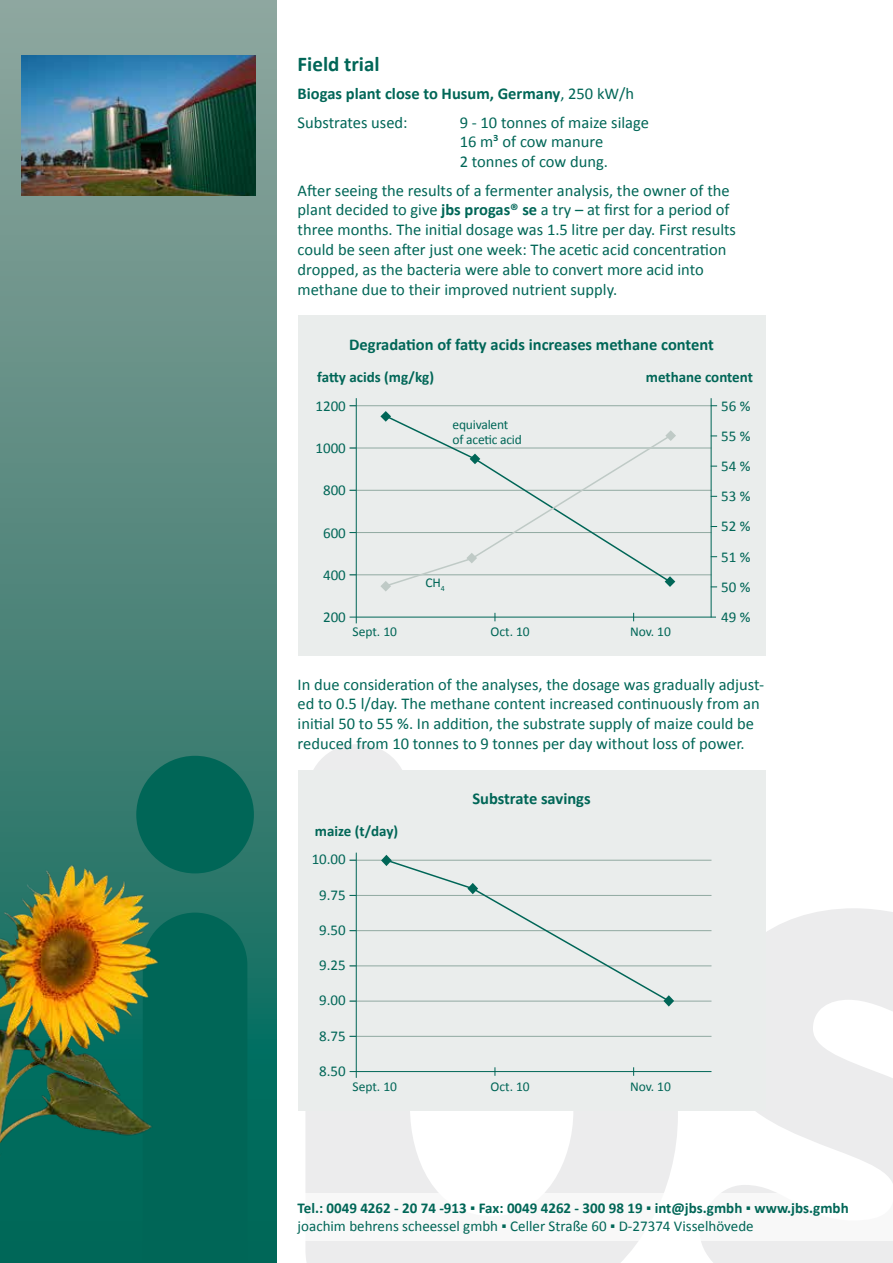
<style>
.page{position:relative;width:893px;height:1263px;background:#fff}
.page>*{position:absolute;margin:0;border:0;box-sizing:border-box;transform-origin:0 0}
.t1{font:700 21px "Calibri";color:#006657}
.t2{font:16.5px/19.8px "Calibri";color:#006657}
.t3{font:700 16.5px/28.3px "Calibri";color:#006657}
.t4{font:700 15px/18px "Calibri";color:#006657}
.t5{font:15px/30.2px "Calibri";color:#006657;text-align:justify}
.t6{font:13.5px/15px "Calibri";letter-spacing:-.005em;color:#006657}
.s1{font-weight:400}
.s2{font-weight:700}
</style>
<div class="page">
<svg style="left:305px;top:744px;width:588px;height:519px"></svg>
<div style="left:0;top:1193px;width:893px;height:48px;background:#f8f8f8"></div>
<div style="left:0;top:0;width:276px;height:1263px;background:linear-gradient(to bottom,#95a59e,#006455)"></div>
<div style="left:136px;top:756px;width:118px;height:117px;background:#006657;border-radius:50%"></div>
<div style="left:143px;top:913px;width:104px;height:350px;background:#006657"></div>
<img style="left:0;top:820px;width:203px;height:337px">
<img style="left:21px;top:55px;width:234px;height:141px">
<div style="left:298px;top:316px;width:467px;height:340px;background:#eaedec"></div>
<hr style="left:350px;top:405px;width:361px;height:1px;background:#90a9a1">
<hr style="left:350px;top:448px;width:361px;height:1px;background:#90a9a1">
<hr style="left:350px;top:532px;width:361px;height:1px;background:#90a9a1">
<hr style="left:350px;top:574px;width:361px;height:1px;background:#90a9a1">
<hr style="left:350px;top:490px;width:361px;height:1px;background:#90a9a1">
<hr style="left:350px;top:617px;width:366px;height:1px;background:#006657">
<svg style="left:380px;top:411px;width:11px;height:11px"></svg>
<svg style="left:380px;top:430px;width:296px;height:161px"></svg>
<hr style="left:711px;top:398px;width:1px;height:219px;background:#006657">
<hr style="left:356px;top:398px;width:1px;height:225px;background:#006657">
<div style="left:298px;top:770px;width:467px;height:340px;background:#eaedec"></div>
<hr style="left:350px;top:860px;width:361px;height:1px;background:#90a9a1">
<hr style="left:350px;top:930px;width:361px;height:1px;background:#90a9a1">
<hr style="left:350px;top:1001px;width:361px;height:1px;background:#90a9a1">
<hr style="left:350px;top:895px;width:361px;height:1px;background:#90a9a1">
<hr style="left:350px;top:965px;width:361px;height:1px;background:#90a9a1">
<hr style="left:350px;top:1036px;width:361px;height:1px;background:#90a9a1">
<svg style="left:381px;top:855px;width:293px;height:151px"></svg>
<hr style="left:356px;top:853px;width:1px;height:225px;background:#006657">
<hr style="left:350px;top:1071px;width:361px;height:1px;background:#006657">
<p class="t1" style="left:298px;top:51px;width:84px">Field trial</p>
<p class="t3" style="left:298px;top:80px;width:338px">Biogas plant close to Husum, Germany<span class="s1">, 250 kW/h<br>Substrates used:</span></p>
<p class="t2" style="left:460px;top:112px;width:191px">9 - 10 tonnes of maize silage<br>16 m³ of cow manure<br>2 tonnes of cow dung.</p>
<p class="t2" style="left:298px;top:180px;width:440px">After seeing the results of a fermenter analysis, the owner of the plant decided to give <span class="s2">jbs progas® se</span> a try – at first for a period of three months. The initial dosage was 1.5 litre per day. First results could be seen after just one week: The acetic acid concentration dropped, as the bacteria were able to convert more acid into methane due to their improved nutrient supply.</p>
<p class="t3" style="left:349px;top:330px;width:366px">Degradation of fatty acids increases methane content</p>
<p class="t4" style="left:317px;top:368px;width:118px">fatty acids (mg/kg)</p>
<p class="t4" style="left:646px;top:368px;width:109px">methane content</p>
<p class="t5" style="left:315px;top:391px;width:32px">1200</p>
<p class="t5" style="left:315px;top:433px;width:32px">1000</p>
<p class="t5" style="left:323px;top:475px;width:24px">800</p>
<p class="t5" style="left:323px;top:518px;width:24px">600</p>
<p class="t5" style="left:323px;top:560px;width:24px">400</p>
<p class="t5" style="left:323px;top:602px;width:24px">200</p>
<p class="t6" style="left:453px;top:417px;width:71px">equivalent of acetic acid</p>
<p class="t6" style="left:426px;top:575px;width:21px">CH<sub>4</sub></p>
<p class="t6" style="left:352px;top:624px;width:46px">Sept. 10</p>
<p class="t6" style="left:490px;top:624px;width:41px">Oct. 10</p>
<p class="t6" style="left:630px;top:624px;width:42px">Nov. 10</p>
<p class="t5" style="left:721px;top:391px;width:31px">56 % 55 % 54 % 53 % 52 % 51 % 50 % 49 %</p>
<p class="t2" style="left:298px;top:674px;width:468px">In due consideration of the analyses, the dosage was gradually adjust&shy;ed to 0.5 l/day. The methane content increased continuously from an initial 50 to 55 %. In addition, the substrate supply of maize could be reduced from 10 tonnes to 9 tonnes per day without loss of power.</p>
<p class="t4" style="left:315px;top:822px;width:85px">maize (t/day)</p>
<p class="t5" style="left:312px;top:844px;width:36px">10.00</p>
<p class="t5" style="left:319px;top:879px;width:28px">9.75</p>
<p class="t5" style="left:319px;top:915px;width:28px">9.50</p>
<p class="t5" style="left:319px;top:950px;width:28px">9.25</p>
<p class="t5" style="left:319px;top:985px;width:28px">9.00</p>
<p class="t5" style="left:319px;top:1020px;width:28px">8.75</p>
<p class="t5" style="left:319px;top:1056px;width:28px">8.50</p>
<p class="t3" style="left:472px;top:784px;width:120px">Substrate savings</p>
<p class="t6" style="left:352px;top:1079px;width:46px">Sept. 10</p>
<p class="t6" style="left:490px;top:1079px;width:41px">Oct. 10</p>
<p class="t6" style="left:630px;top:1079px;width:42px">Nov. 10</p>
<p class="t4" style="left:298px;top:1198px;width:553px">Tel.: 0049 4262 - 20 74 -913 <span class="s1">▪</span> Fax: 0049 4262 - 300 98 19 <span class="s1">▪</span> int@jbs.gmbh <span class="s1">▪</span> www.jbs.gmbh <span class="s1">joachim behrens scheessel gmbh ▪ Celler Straße 60 ▪ D-27374 Visselhövede</span></p>
</div>
